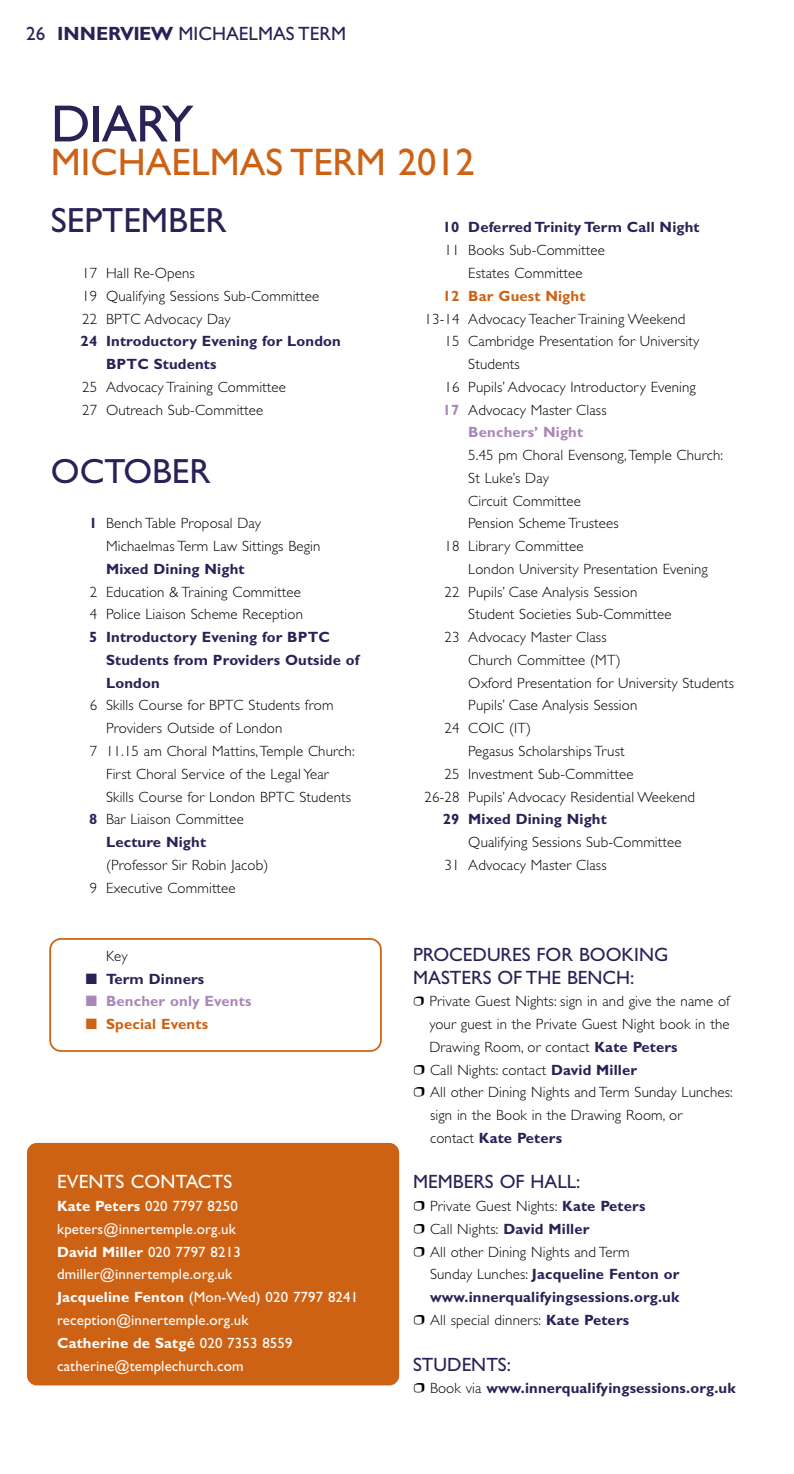
<style>
.page{position:relative;width:794px;height:1474px;background:#fff}
.page>*{position:absolute;margin:0;border:0;box-sizing:border-box;transform-origin:0 0}
.t1{font:52.5px "Gill Sans CE";letter-spacing:-.015em;color:#2a2256}
.t2{font:38.5px "Gill Sans CE";color:#ce6214}
.t3{font:35px "Gill Sans CE";color:#2a2256}
.t4{font:19.25px/22.8px "Gill Sans CE";color:#2a2256}
.t5{font:19.25px "Gill Sans CE";letter-spacing:.01em;color:#fff}
.t6{font:300 14.88px/22.8px "Gill Sans CE";letter-spacing:.01em;color:#000}
.t7{font:700 14.88px/22.8px "Gill Sans CE";letter-spacing:.01em;color:#2a2256}
.t8{font:14.88px/22.8px "Gill Sans CE";letter-spacing:.01em;color:#fff}
.t9{font:700 14.88px "Gill Sans CE";letter-spacing:.01em;color:#ab87b8}
.t10{font:700 14.88px "Gill Sans CE";letter-spacing:.01em;color:#ce6214}
.s1{font-weight:700}
.s2{font-weight:700;color:#ab87b8}
.s3{font-weight:700;color:#2a2256}
.s4{font-weight:300;color:#000}
</style>
<div class="page">
<div style="left:27px;top:1142px;width:372px;height:243px;background:#ce6214;border-radius:10px"></div>
<svg style="left:49px;top:938px;width:333px;height:113px"></svg>
<p class="t4" style="left:26px;top:24px;width:321px">26 <span class="s1">INNERVIEW</span> MICHAELMAS TERM</p>
<h1 class="t1" style="left:51px;top:103px;width:144px">DIARY</h1>
<h2 class="t2" style="left:51px;top:147px;width:425px">MICHAELMAS TERM 2012</h2>
<h3 class="t3" style="left:51px;top:207px;width:177px">SEPTEMBER</h3>
<p class="t6" style="left:82px;top:263px;width:239px">17 Hall Re-Opens<br>19 Qualifying Sessions Sub-Committee<br>22 BPTC Advocacy Day</p>
<p class="t7" style="left:106px;top:331px;width:236px;text-indent:-25px">24 Introductory Evening for London<br>BPTC Students</p>
<p class="t6" style="left:82px;top:377px;width:205px">25 Advocacy Training Committee<br>27 Outreach Sub-Committee</p>
<p class="t7" style="left:443px;top:217px;width:258px">10 Deferred Trinity Term Call Night</p>
<p class="t6" style="left:444px;top:240px;width:162px;text-align:center">11 Books Sub-Committee<br>Estates Committee</p>
<p class="t10" style="left:443px;top:290px;width:144px">12 Bar Guest Night</p>
<p class="t6" style="left:424px;top:309px;width:262px">13-14 Advocacy Teacher Training Weekend</p>
<p class="t6" style="left:444px;top:331px;width:256px">15 Cambridge Presentation for University</p>
<p class="t6" style="left:468px;top:354px;width:53px">Students</p>
<p class="t6" style="left:444px;top:377px;width:253px">16 Pupils’ Advocacy Introductory Evening</p>
<p class="t6" style="left:443px;top:400px;width:165px"><span class="s2">17</span> Advocacy Master Class</p>
<p class="t9" style="left:468px;top:426px;width:116px">Benchers’ Night</p>
<p class="t6" style="left:468px;top:445px;width:256px">5.45 pm Choral Evensong,Temple Church:</p>
<p class="t6" style="left:468px;top:468px;width:82px">St Luke’s Day</p>
<p class="t6" style="left:468px;top:491px;width:114px">Circuit Committee</p>
<p class="t6" style="left:468px;top:513px;width:152px">Pension Scheme Trustees</p>
<p class="t6" style="left:444px;top:536px;width:141px">18 Library Committee</p>
<p class="t6" style="left:468px;top:559px;width:241px">London University Presentation Evening</p>
<p class="t6" style="left:444px;top:582px;width:194px">22 Pupils’ Case Analysis Session</p>
<p class="t6" style="left:468px;top:604px;width:205px">Student Societies Sub-Committee</p>
<p class="t6" style="left:444px;top:627px;width:164px">23 Advocacy Master Class</p>
<p class="t6" style="left:468px;top:650px;width:154px">Church Committee (MT)</p>
<p class="t6" style="left:468px;top:673px;width:267px">Oxford Presentation for University Students</p>
<p class="t6" style="left:468px;top:695px;width:171px">Pupils’ Case Analysis Session</p>
<p class="t6" style="left:444px;top:718px;width:88px">24 COIC (IT)</p>
<p class="t6" style="left:468px;top:741px;width:158px">Pegasus Scholarships Trust</p>
<p class="t6" style="left:444px;top:764px;width:190px">25 Investment Sub-Committee</p>
<p class="t6" style="left:424px;top:786px;width:272px">26-28 Pupils’ Advocacy Residential Weekend</p>
<p class="t7" style="left:443px;top:809px;width:165px">29 Mixed Dining Night</p>
<p class="t6" style="left:444px;top:832px;width:239px;text-indent:24px">Qualifying Sessions Sub-Committee<br>31 Advocacy Master Class</p>
<h3 class="t3" style="left:51px;top:457px;width:161px">OCTOBER</h3>
<p class="t6" style="left:106px;top:513px;width:216px;text-indent:-17px"><span class="s3">1</span> Bench Table Proposal Day<br>Michaelmas Term Law Sittings Begin</p>
<p class="t7" style="left:106px;top:559px;width:140px">Mixed Dining Night</p>
<p class="t6" style="left:90px;top:582px;width:215px">2 Education &amp; Training Committee<br>4 Police Liaison Scheme Reception</p>
<p class="t7" style="left:106px;top:627px;width:255px;text-indent:-17px">5 Introductory Evening for BPTC<br>Students from Providers Outside of<br>London</p>
<p class="t6" style="left:90px;top:695px;width:245px">6 Skills Course for BPTC Students from</p>
<p class="t6" style="left:106px;top:718px;width:178px">Providers Outside of London</p>
<p class="t6" style="left:90px;top:741px;width:266px">7 11.15 am Choral Mattins,Temple Church:</p>
<p class="t6" style="left:106px;top:764px;width:224px">First Choral Service of the Legal Year</p>
<p class="t6" style="left:106px;top:786px;width:246px">Skills Course for London BPTC Students</p>
<p class="t6" style="left:89px;top:809px;width:156px"><span class="s3">8</span> Bar Liaison Committee</p>
<p class="t7" style="left:106px;top:832px;width:101px">Lecture Night</p>
<p class="t6" style="left:90px;top:855px;width:180px;text-indent:16px">(Professor Sir Robin Jacob)<br>9 Executive Committee</p>
<p class="t6" style="left:106px;top:946px;width:23px">Key</p>
<p class="t7" style="left:86px;top:968px;width:120px">■ Term Dinners</p>
<p class="t9" style="left:86px;top:995px;width:167px">■ Bencher only Events</p>
<p class="t10" style="left:86px;top:1018px;width:124px">■ Special Events</p>
<p class="t5" style="left:57px;top:1174px;width:177px">EVENTS CONTACTS</p>
<p class="t8" style="left:57px;top:1196px;width:303px"><span class="s1">Kate Peters</span> 020 7797 8250 kpeters@innertemple.org.uk<br><span class="s1">David Miller</span> 020 7797 8213 dmiller@innertemple.org.uk<br><span class="s1">Jacqueline Fenton</span> (Mon-Wed) 020 7797 8241 reception@innertemple.org.uk<br><span class="s1">Catherine de Satgé</span> 020 7353 8559 catherine@templechurch.com</p>
<p class="t4" style="left:413px;top:944px;width:257px">PROCEDURES FOR BOOKING<br>MASTERS OF THE BENCH:</p>
<p class="t6" style="left:429px;top:991px;width:305px">Private Guest Nights: sign in and give the name of your guest in the Private Guest Night book in the Drawing Room, or contact <span class="s3">Kate Peters<br></span>Call Nights: contact <span class="s3">David Miller<br></span>All other Dining Nights and Term Sunday Lunches: sign in the Book in the Drawing Room, or<br>contact <span class="s3">Kate Peters</span></p>
<p class="t4" style="left:413px;top:1172px;width:169px">MEMBERS OF HALL:</p>
<p class="t6" style="left:430px;top:1196px;width:251px">Private Guest Nights: <span class="s3">Kate Peters<br></span>Call Nights: <span class="s3">David Miller<br></span>All other Dining Nights and Term<br>Sunday Lunches: <span class="s3">Jacqueline Fenton or www.innerqualifyingsessions.org.uk </span>All special dinners: <span class="s3">Kate Peters</span></p>
<p class="t4" style="left:413px;top:1354px;width:99px">STUDENTS:</p>
<p class="t7" style="left:430px;top:1378px;width:307px"><span class="s4">Book via</span> www.innerqualifyingsessions.org.uk</p>
</div>
